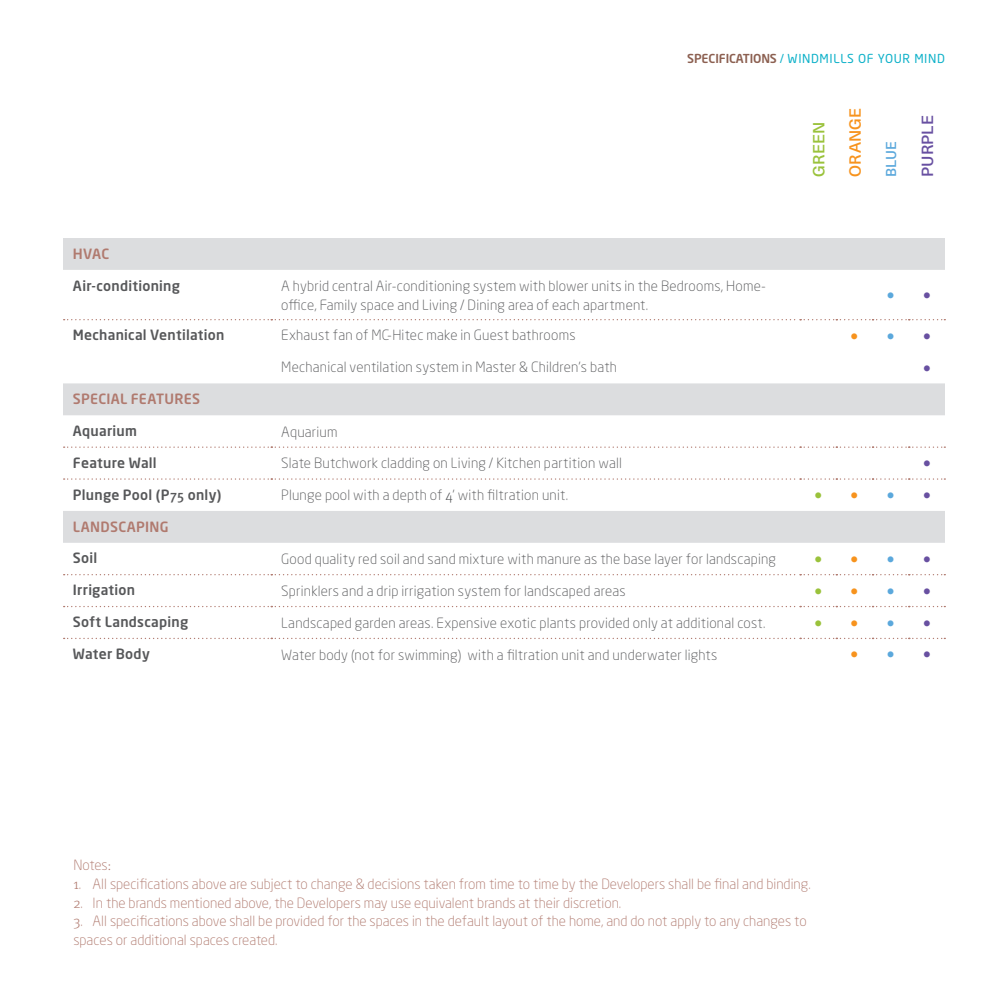
<style>
.page{position:relative;width:1008px;height:1008px;background:#fff}
.page>*{position:absolute;margin:0;border:0;box-sizing:border-box;transform-origin:0 0}
.t1{font:15.75px "Neue Haas Unica Pro X Black";color:#5ba8dc}
.t2{font:15.75px "Neue Haas Unica Pro X Black";color:#9ac23b}
.t3{font:500 15.75px "Neue Haas Unica Pro";letter-spacing:.005em;color:#f7931d}
.t4{font:500 15.75px "Neue Haas Unica Pro";color:#6850a1}
.t5{font:500 15.75px "Neue Haas Unica Pro";color:#9ac23b}
.t6{font:15.75px "Neue Haas Unica Pro X Black";color:#f7931d}
.t7{font:15.75px "Neue Haas Unica Pro X Black";color:#6850a1}
.t8{font:300 14px/19.2px "Total Environment";letter-spacing:.015em;color:#57585a}
.t9{font:300 14px/18.7px "Total Environment";color:#b07a6f}
.t10{font:500 14px "Total Environment";letter-spacing:.02em;color:#57585a}
.t11{font:500 14px "Total Environment";letter-spacing:.015em;color:#b07a6f}
.t12{font:500 14px "Neue Haas Unica Pro";color:#5ba8dc}
.t13{font:12.25px "Neo Sans Pro";letter-spacing:.05em;color:#0eb1c9}
.s1{font-weight:500;color:#8c6051}
.s2{color:#6850a1}
.s3{color:#5ba8dc}
.s4{color:#f7931d}
</style>
<div class="page">
<svg style="left:63px;top:238px;width:882px;height:305px"></svg>
<svg style="left:64px;top:319px;width:881px;height:1px"></svg>
<svg style="left:64px;top:447px;width:881px;height:1px"></svg>
<svg style="left:64px;top:574px;width:881px;height:1px"></svg>
<svg style="left:64px;top:606px;width:881px;height:1px"></svg>
<svg style="left:64px;top:638px;width:881px;height:1px"></svg>
<svg style="left:64px;top:478px;width:881px;height:2px"></svg>
<p class="t13" style="left:687px;top:51px;width:259px"><span class="s1">SPECIFICATIONS</span> / WINDMILLS OF YOUR MIND</p>
<p class="t11" style="left:73px;top:245px;width:38px">HVAC</p>
<p class="t10" style="left:73px;top:277px;width:108px">Air-conditioning</p>
<p class="t8" style="left:281px;top:276px;width:486px">A hybrid central Air-conditioning system with blower units in the Bedrooms, Home&shy;office, Family space and Living / Dining area of each apartment.</p>
<p class="t5" style="left:809px;top:177px;width:56px;rotate:-90deg">GREEN</p>
<p class="t3" style="left:846px;top:177px;width:70px;rotate:-90deg">ORANGE</p>
<p class="t12" style="left:883px;top:177px;width:37px;rotate:-90deg">BLUE</p>
<p class="t4" style="left:918px;top:177px;width:63px;rotate:-90deg">PURPLE</p>
<p class="t1" style="left:887px;top:285px;width:45px">• <span class="s2">•</span></p>
<p class="t10" style="left:73px;top:326px;width:153px">Mechanical Ventilation</p>
<p class="t8" style="left:281px;top:325px;width:296px">Exhaust fan of MC-Hitec make in Guest bathrooms</p>
<p class="t6" style="left:851px;top:326px;width:45px">• <span class="s3">•</span></p>
<p class="t7" style="left:923px;top:326px;width:9px">•</p>
<p class="t8" style="left:281px;top:357px;width:337px">Mechanical ventilation system in Master &amp; Children’s bath</p>
<p class="t7" style="left:923px;top:358px;width:9px">•</p>
<p class="t11" style="left:73px;top:390px;width:129px">SPECIAL FEATURES</p>
<p class="t10" style="left:73px;top:422px;width:66px">Aquarium</p>
<p class="t8" style="left:281px;top:422px;width:58px">Aquarium</p>
<p class="t10" style="left:73px;top:454px;width:85px">Feature Wall</p>
<p class="t8" style="left:281px;top:454px;width:342px">Slate Butchwork cladding on Living / Kitchen partition wall</p>
<p class="t7" style="left:923px;top:453px;width:9px">•</p>
<p class="t10" style="left:73px;top:486px;width:150px">Plunge Pool (P75 only)</p>
<p class="t8" style="left:281px;top:485px;width:288px">Plunge pool with a depth of 4’ with filtration unit.</p>
<p class="t2" style="left:815px;top:485px;width:45px">• <span class="s4">•</span></p>
<p class="t1" style="left:887px;top:485px;width:45px">• <span class="s2">•</span></p>
<p class="t11" style="left:73px;top:518px;width:97px">LANDSCAPING</p>
<p class="t10" style="left:73px;top:549px;width:26px">Soil</p>
<p class="t8" style="left:281px;top:549px;width:496px">Good quality red soil and sand mixture with manure as the base layer for landscaping</p>
<p class="t2" style="left:815px;top:549px;width:45px">• <span class="s4">•</span></p>
<p class="t1" style="left:887px;top:549px;width:45px">• <span class="s2">•</span></p>
<p class="t10" style="left:73px;top:581px;width:64px">Irrigation</p>
<p class="t8" style="left:281px;top:581px;width:346px">Sprinklers and a drip irrigation system for landscaped areas</p>
<p class="t2" style="left:815px;top:581px;width:45px">• <span class="s4">•</span></p>
<p class="t1" style="left:887px;top:581px;width:45px">• <span class="s2">•</span></p>
<p class="t10" style="left:73px;top:613px;width:117px">Soft Landscaping</p>
<p class="t8" style="left:281px;top:613px;width:486px">Landscaped garden areas. Expensive exotic plants provided only at additional cost.</p>
<p class="t2" style="left:815px;top:613px;width:45px">• <span class="s4">•</span></p>
<p class="t1" style="left:887px;top:613px;width:45px">• <span class="s2">•</span></p>
<p class="t10" style="left:73px;top:645px;width:78px">Water Body</p>
<p class="t8" style="left:281px;top:645px;width:438px">Water body (not for swimming) with a filtration unit and underwater lights</p>
<p class="t6" style="left:851px;top:645px;width:45px">• <span class="s3">•</span></p>
<p class="t7" style="left:923px;top:645px;width:9px">•</p>
<p class="t9" style="left:73px;top:855px;width:39px">Notes:</p>
<p class="t9" style="left:73px;top:874px;width:739px">1. All specifications above are subject to change &amp; decisions taken from time to time by the Developers shall be final and binding.</p>
<p class="t9" style="left:73px;top:893px;width:549px">2. In the brands mentioned above, the Developers may use equivalent brands at their discretion.</p>
<p class="t9" style="left:73px;top:912px;width:735px">3. All specifications above shall be provided for the spaces in the default layout of the home, and do not apply to any changes to spaces or additional spaces created.</p>
</div>
